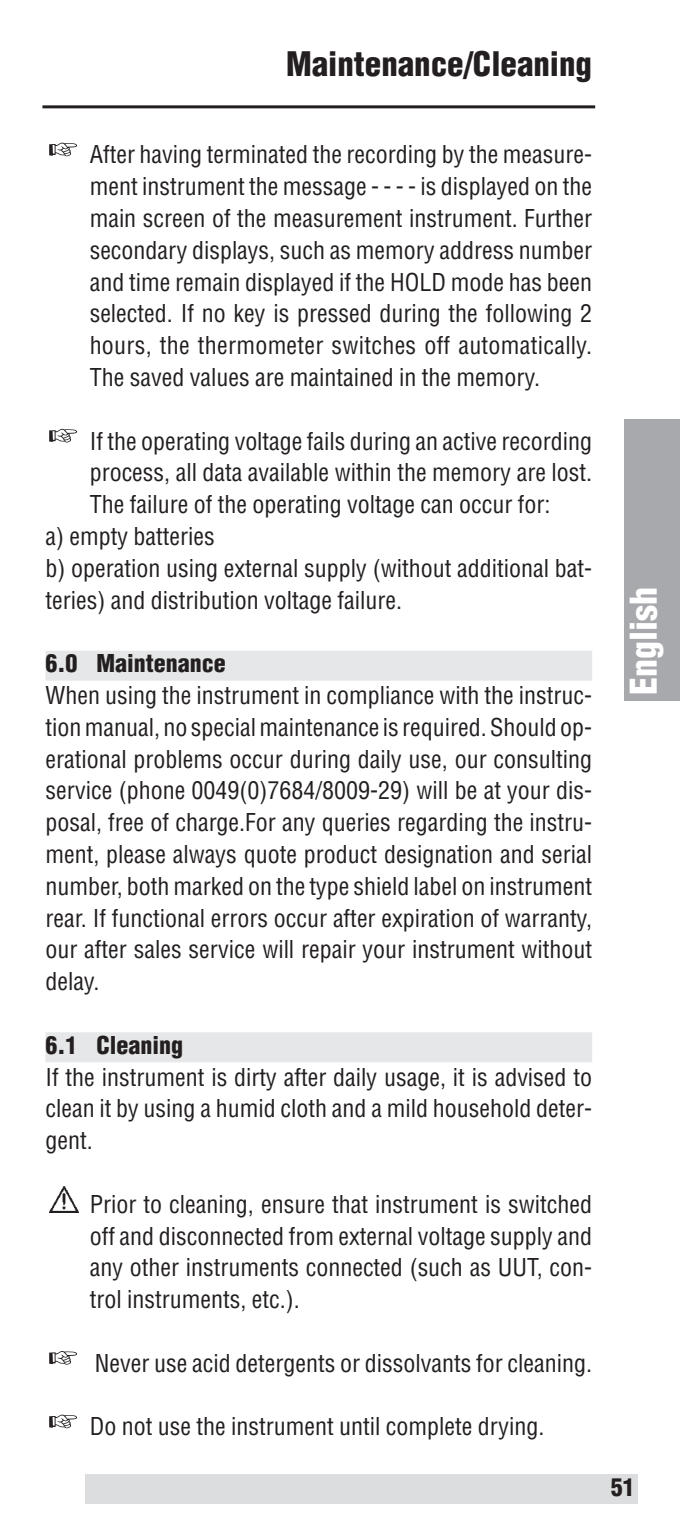
<style>
.page{position:relative;width:681px;height:1530px;background:#fff}
.page>*{position:absolute;margin:0;border:0;box-sizing:border-box;transform-origin:0 0}
.t1{font:900 condensed 36px "Helvetica";color:#fff}
.t2{font:900 condensed 33px "Helvetica";color:#231f20}
.t3{font:condensed 24px/31.8px "Helvetica";color:#231f20;text-align:justify}
.t4{font:900 condensed 24px "Helvetica";color:#231f20}
</style>
<div class="page">
<div style="left:45px;top:651px;width:547px;height:30px;background:#e6e7e8"></div>
<div style="left:45px;top:1032px;width:547px;height:30px;background:#e6e7e8"></div>
<svg style="left:49px;top:1415px;width:28px;height:13px"></svg>
<svg style="left:49px;top:1351px;width:28px;height:14px"></svg>
<img style="left:50px;top:1186px;width:29px;height:27px">
<svg style="left:49px;top:429px;width:28px;height:13px"></svg>
<svg style="left:49px;top:143px;width:28px;height:13px"></svg>
<hr style="left:42px;top:105px;width:553px;height:3px;background:#231f20">
<div style="left:85px;top:1474px;width:553px;height:30px;background:#dcddde"></div>
<div style="left:624px;top:419px;width:55px;height:282px;background:#a7a9ac"></div>
<h2 class="t2" style="left:286px;top:51px;width:308px">Maintenance/Cleaning</h2>
<p class="t3" style="left:90px;top:141px;width:504px">After having terminated the recording by the measure&shy;ment instrument the message - - - - is displayed on the main screen of the measurement instrument. Further secondary displays, such as memory address number and time remain displayed if the HOLD mode has been selected. If no key is pressed during the following 2 hours, the thermometer switches off automatically.<br>The saved values are maintained in the memory.</p>
<p class="t3" style="left:90px;top:427px;width:504px">If the operating voltage fails during an active recording</p>
<p class="t3" style="left:90px;top:459px;width:504px">process, all data available within the memory are lost.</p>
<p class="t3" style="left:90px;top:491px;width:462px">The failure of the operating voltage can occur for:</p>
<p class="t3" style="left:45px;top:522px;width:171px">a) empty batteries</p>
<p class="t3" style="left:45px;top:554px;width:548px">b) operation using external supply (without additional bat-</p>
<p class="t3" style="left:45px;top:586px;width:358px">teries) and distribution voltage failure.</p>
<p class="t4" style="left:45px;top:654px;width:182px">6.0 Maintenance</p>
<p class="t3" style="left:45px;top:681px;width:548px">When using the instrument in compliance with the instruc&shy;tion manual, no special maintenance is required. Should op&shy;erational problems occur during daily use, our consulting service (phone 0049(0)7684/8009-29) will be at your dis&shy;posal, free of charge.For any queries regarding the instru&shy;ment, please always quote product designation and serial number, both marked on the type shield label on instrument rear. If functional errors occur after expiration of warranty, our after sales service will repair your instrument without delay.</p>
<p class="t4" style="left:45px;top:1036px;width:139px">6.1 Cleaning</p>
<p class="t3" style="left:45px;top:1063px;width:548px">If the instrument is dirty after daily usage, it is advised to clean it by using a humid cloth and a mild household deter&shy;gent.</p>
<p class="t3" style="left:90px;top:1190px;width:504px">Prior to cleaning, ensure that instrument is switched off and disconnected from external voltage supply and any other instruments connected (such as UUT, con&shy;trol instruments, etc.).</p>
<p class="t3" style="left:95px;top:1349px;width:499px">Never use acid detergents or dissolvants for cleaning.</p>
<p class="t3" style="left:90px;top:1413px;width:456px">Do not use the instrument until complete drying.</p>
<h1 class="t1" style="left:630px;top:695px;width:109px;rotate:-90deg">English</h1>
<p class="t4" style="left:611px;top:1478px;width:25px">51</p>
</div>
